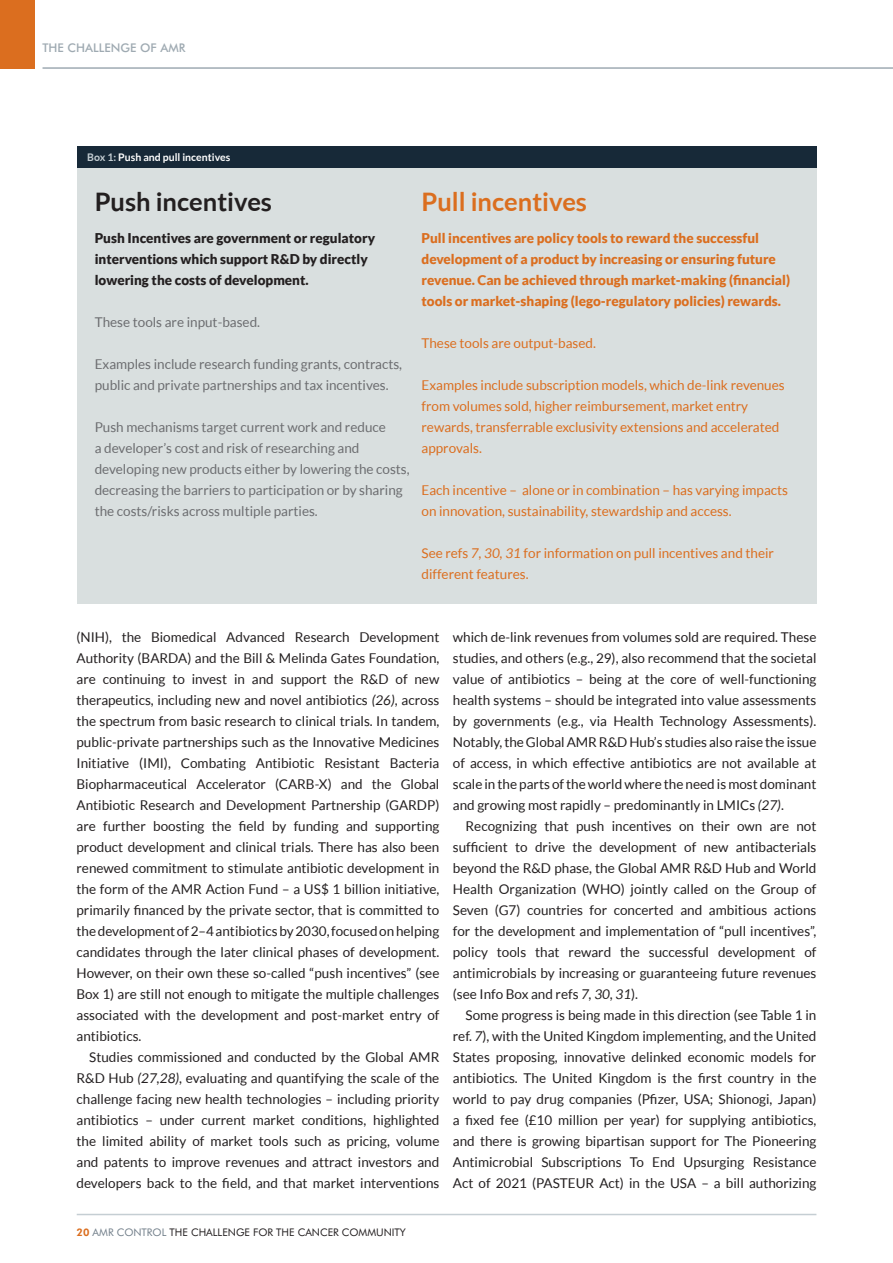
<style>
.page{position:relative;width:893px;height:1263px;background:#fff}
.page>*{position:absolute;margin:0;border:0;box-sizing:border-box;transform-origin:0 0}
.COPY_No_indent{font:700 25.5px "Lato";color:#231f20}
.COPY_No_indent-2{font:700 25.5px "Lato";color:#db6e1f}
.COPY_Indented{font:13.5px/21px "Lato";color:#231f20;text-align:justify}
.COPY_No_indent-3{font:13.5px/21px "Lato";color:#db6e1f}
.COPY_No_indent-4{font:13.5px/21px "Lato";color:#6c6d70}
.COPY_No_indent-5{font:900 13.5px/21px "Lato";color:#db6e1f}
.COPY_No_indent-6{font:900 13.5px/21px "Lato";color:#231f20}
.t1{font:500 12px "Futura BT";color:#9faab2}
.t2{font:10.5px "Futura BT";color:#231f20}
.t3{font:700 10.5px "Lato";color:#fff}
.s1{color:#c5ced3}
.s2{font-style:italic}
.s3{font-weight:800;color:#db6e1f}
.s4{color:#727f8a}
</style>
<div class="page">
<div style="left:77px;top:147px;width:739px;height:457px;background:#d9dfdf"></div>
<div style="left:77px;top:147px;width:739px;height:21px;background:#172938"></div>
<div style="left:0;top:0;width:34px;height:69px;background:#db6e1f"></div>
<hr style="left:43px;top:67px;width:850px;height:2px;background:#9faab2">
<hr style="left:77px;top:1214px;width:739px;height:1px;background:#c5ced3">
<p class="t1" style="left:43px;top:40px;width:144px">THE CHALLENGE OF AMR</p>
<p class="t3" style="left:87px;top:151px;width:145px"><span class="s1">Box 1:</span> Push and pull incentives</p>
<p class="COPY_No_indent" style="left:95px;top:187px;width:179px">Push incentives</p>
<p class="COPY_No_indent-6" style="left:95px;top:227px;width:282px">Push Incentives are government or regulatory interventions which support R&amp;D by directly lowering the costs of development.</p>
<p class="COPY_No_indent-4" style="left:95px;top:312px;width:167px">These tools are input-based.</p>
<p class="COPY_No_indent-4" style="left:95px;top:354px;width:309px">Examples include research funding grants, contracts, public and private partnerships and tax incentives.</p>
<p class="COPY_No_indent-4" style="left:95px;top:417px;width:316px">Push mechanisms target current work and reduce<br>a developer’s cost and risk of researching and developing new products either by lowering the costs, decreasing the barriers to participation or by sharing the costs/risks across multiple parties.</p>
<p class="COPY_No_indent-2" style="left:421px;top:187px;width:167px">Pull incentives</p>
<p class="COPY_No_indent-5" style="left:421px;top:227px;width:370px">Pull incentives are policy tools to reward the successful development of a product by increasing or ensuring future revenue. Can be achieved through market-making (financial) tools or market-shaping (lego-regulatory policies) rewards.</p>
<p class="COPY_No_indent-3" style="left:421px;top:333px;width:176px">These tools are output-based.</p>
<p class="COPY_No_indent-3" style="left:421px;top:375px;width:365px">Examples include subscription models, which de-link revenues from volumes sold, higher reimbursement, market entry rewards, transferrable exclusivity extensions and accelerated approvals.</p>
<p class="COPY_No_indent-3" style="left:421px;top:480px;width:368px">Each incentive – alone or in combination – has varying impacts on innovation, sustainability, stewardship and access.</p>
<p class="COPY_No_indent-3" style="left:421px;top:543px;width:354px">See refs <span class="s2">7, 30, 31</span> for information on pull incentives and their different features.</p>
<p class="COPY_Indented" style="left:77px;top:627px;width:364px">(NIH), the Biomedical Advanced Research Development Authority (BARDA) and the Bill &amp; Melinda Gates Foundation, are continuing to invest in and support the R&amp;D of new therapeutics, including new and novel antibiotics <span class="s2">(26)</span>, across the spectrum from basic research to clinical trials. In tandem, public-private partnerships such as the Innovative Medicines Initiative (IMI), Combating Antibiotic Resistant Bacteria Biopharmaceutical Accelerator (CARB-X) and the Global Antibiotic Research and Development Partnership (GARDP) are further boosting the field by funding and supporting product development and clinical trials. There has also been renewed commitment to stimulate antibiotic development in the form of the AMR Action Fund – a US$ 1 billion initiative, primarily financed by the private sector, that is committed to the development of 2–4 antibiotics by 2030, focused on helping candidates through the later clinical phases of development.<br>However, on their own these so-called “push incentives” (see Box 1) are still not enough to mitigate the multiple challenges associated with the development and post-market entry of antibiotics.</p>
<p class="COPY_Indented" style="left:77px;top:1047px;width:364px;text-indent:13px">Studies commissioned and conducted by the Global AMR R&amp;D Hub <span class="s2">(27,28)</span>, evaluating and quantifying the scale of the challenge facing new health technologies – including priority antibiotics – under current market conditions, highlighted the limited ability of market tools such as pricing, volume and patents to improve revenues and attract investors and developers back to the field, and that market interventions</p>
<p class="COPY_Indented" style="left:453px;top:627px;width:365px">which de-link revenues from volumes sold are required. These studies, and others (e.g., 29), also recommend that the societal value of antibiotics – being at the core of well-functioning health systems – should be integrated into value assessments by governments (e.g., via Health Technology Assessments).<br>Notably, the Global AMR R&amp;D Hub’s studies also raise the issue of access, in which effective antibiotics are not available at scale in the parts of the world where the need is most dominant and growing most rapidly – predominantly in LMICs <span class="s2">(27)</span>.</p>
<p class="COPY_Indented" style="left:453px;top:816px;width:365px;text-indent:13px">Recognizing that push incentives on their own are not sufficient to drive the development of new antibacterials beyond the R&amp;D phase, the Global AMR R&amp;D Hub and World Health Organization (WHO) jointly called on the Group of Seven (G7) countries for concerted and ambitious actions for the development and implementation of “pull incentives”, policy tools that reward the successful development of antimicrobials by increasing or guaranteeing future revenues (see Info Box and refs <span class="s2">7, 30, 31</span>).</p>
<p class="COPY_Indented" style="left:453px;top:1005px;width:365px;text-indent:13px">Some progress is being made in this direction (see Table 1 in ref. <span class="s2">7</span>), with the United Kingdom implementing, and the United States proposing, innovative delinked economic models for antibiotics. The United Kingdom is the first country in the world to pay drug companies (Pfizer, USA; Shionogi, Japan) a fixed fee (£10 million per year) for supplying antibiotics, and there is growing bipartisan support for The Pioneering Antimicrobial Subscriptions To End Upsurging Resistance Act of 2021 (PASTEUR Act) in the USA – a bill authorizing</p>
<p class="t2" style="left:77px;top:1226px;width:331px"><span class="s3">20</span> <span class="s4">AMR CONTROL</span> THE CHALLENGE FOR THE CANCER COMMUNITY</p>
</div>
